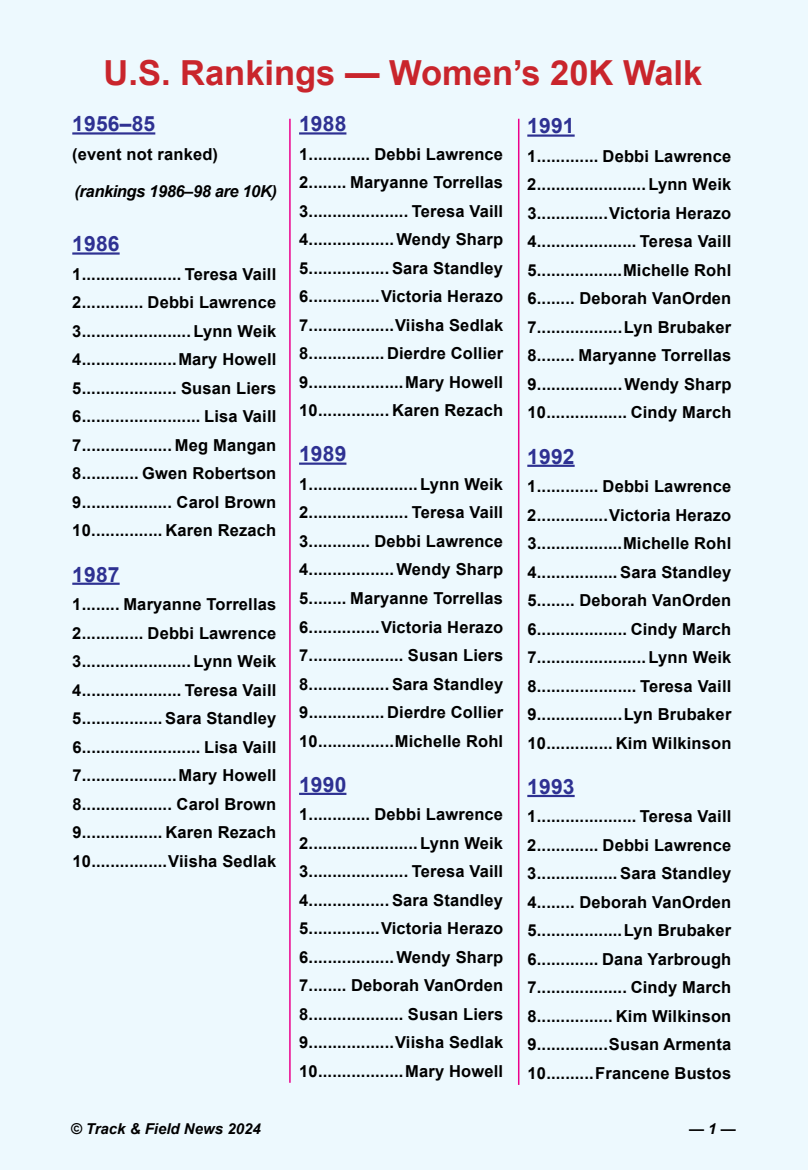
<style>
.page{position:relative;width:808px;height:1170px;background:#fff}
.page>*{position:absolute;margin:0;border:0;box-sizing:border-box;transform-origin:0 0}
.t1{font:700 34.5px "Arial";color:#c9252c}
.t2{font:700 21px "Arial";letter-spacing:.01em;color:#2e3192}
.t3{font:700 16.5px/28.5px "Arial";letter-spacing:.01em;color:#000;text-align:justify}
.t4{font:italic 700 16.5px "Arial";letter-spacing:-.025em;color:#000}
.t5{font:italic 700 15px "Arial";color:#000}
</style>
<div class="page">
<div style="left:0;top:0;width:808px;height:1169px;background:#edf9fe"></div>
<hr style="left:289px;top:119px;width:2px;height:963px;background:#ec008c">
<hr style="left:518px;top:119px;width:1px;height:965px;background:#ec008c">
<hr style="left:72px;top:132px;width:83px;height:2px;background:#2e3192">
<hr style="left:72px;top:252px;width:48px;height:2px;background:#2e3192">
<hr style="left:72px;top:582px;width:48px;height:2px;background:#2e3192">
<hr style="left:299px;top:132px;width:47px;height:2px;background:#2e3192">
<hr style="left:299px;top:462px;width:47px;height:2px;background:#2e3192">
<hr style="left:299px;top:792px;width:47px;height:2px;background:#2e3192">
<hr style="left:527px;top:134px;width:48px;height:3px;background:#2e3192">
<hr style="left:527px;top:464px;width:48px;height:3px;background:#2e3192">
<hr style="left:527px;top:794px;width:48px;height:3px;background:#2e3192">
<h1 class="t1" style="left:103px;top:50px;width:600px">U.S. Rankings — Women’s 20K Walk</h1>
<p class="t2" style="left:72px;top:110px;width:84px">1956–85</p>
<p class="t3" style="left:72px;top:140px;width:147px">(event not ranked)</p>
<p class="t4" style="left:75px;top:181px;width:204px">(rankings 1986–98 are 10K)</p>
<p class="t2" style="left:72px;top:230px;width:49px">1986</p>
<p class="t3" style="left:72px;top:260px;width:206px">1..................... Teresa Vaill 2............. Debbi Lawrence 3.......................Lynn Weik 4....................Mary Howell 5.................... Susan Liers 6......................... Lisa Vaill 7................... Meg Mangan 8............ Gwen Robertson 9................... Carol Brown 10............... Karen Rezach</p>
<p class="t2" style="left:72px;top:560px;width:49px">1987</p>
<p class="t3" style="left:72px;top:590px;width:206px">1........ Maryanne Torrellas 2............. Debbi Lawrence 3.......................Lynn Weik 4..................... Teresa Vaill 5................. Sara Standley 6......................... Lisa Vaill 7....................Mary Howell 8................... Carol Brown 9................. Karen Rezach 10................Viisha Sedlak</p>
<p class="t2" style="left:299px;top:110px;width:49px">1988</p>
<p class="t3" style="left:299px;top:140px;width:206px">1............. Debbi Lawrence 2........ Maryanne Torrellas 3..................... Teresa Vaill 4..................Wendy Sharp 5................. Sara Standley 6...............Victoria Herazo 7..................Viisha Sedlak 8................ Dierdre Collier 9....................Mary Howell 10............... Karen Rezach</p>
<p class="t2" style="left:299px;top:440px;width:49px">1989</p>
<p class="t3" style="left:299px;top:470px;width:206px">1.......................Lynn Weik 2..................... Teresa Vaill 3............. Debbi Lawrence 4..................Wendy Sharp 5........ Maryanne Torrellas 6...............Victoria Herazo 7.................... Susan Liers 8................. Sara Standley 9................ Dierdre Collier 10................Michelle Rohl</p>
<p class="t2" style="left:299px;top:770px;width:49px">1990</p>
<p class="t3" style="left:299px;top:800px;width:206px">1............. Debbi Lawrence 2.......................Lynn Weik 3..................... Teresa Vaill 4................. Sara Standley 5...............Victoria Herazo 6..................Wendy Sharp 7........ Deborah VanOrden 8.................... Susan Liers 9..................Viisha Sedlak 10..................Mary Howell</p>
<p class="t2" style="left:527px;top:112px;width:49px">1991</p>
<p class="t3" style="left:527px;top:142px;width:206px">1............. Debbi Lawrence 2.......................Lynn Weik 3...............Victoria Herazo 4..................... Teresa Vaill 5..................Michelle Rohl 6........ Deborah VanOrden 7..................Lyn Brubaker 8........ Maryanne Torrellas 9..................Wendy Sharp 10................. Cindy March</p>
<p class="t2" style="left:527px;top:442px;width:49px">1992</p>
<p class="t3" style="left:527px;top:472px;width:206px">1............. Debbi Lawrence 2...............Victoria Herazo 3..................Michelle Rohl 4................. Sara Standley 5........ Deborah VanOrden 6................... Cindy March 7.......................Lynn Weik 8..................... Teresa Vaill 9..................Lyn Brubaker 10.............. Kim Wilkinson</p>
<p class="t2" style="left:527px;top:772px;width:49px">1993</p>
<p class="t3" style="left:527px;top:802px;width:206px">1..................... Teresa Vaill 2............. Debbi Lawrence 3................. Sara Standley 4........ Deborah VanOrden 5..................Lyn Brubaker 6............. Dana Yarbrough 7................... Cindy March 8................ Kim Wilkinson 9...............Susan Armenta 10..........Francene Bustos</p>
<p class="t5" style="left:71px;top:1119px;width:192px">© Track &amp; Field News 2024</p>
<p class="t5" style="left:689px;top:1119px;width:48px">— 1 —</p>
</div>
